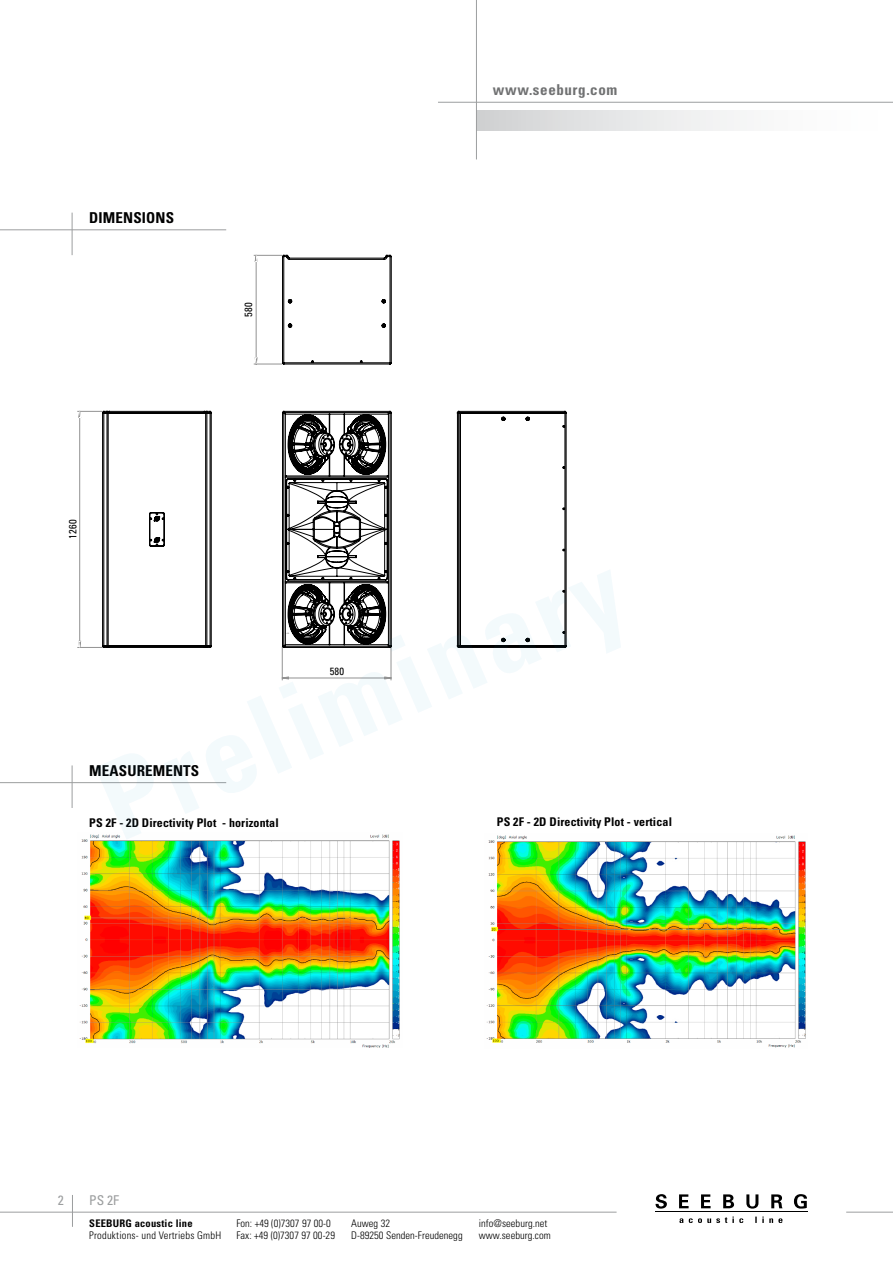
<style>
.page{position:relative;width:893px;height:1263px;background:#fff}
.page>*{position:absolute;margin:0;border:0;box-sizing:border-box;transform-origin:0 0}
.t1{font:700 condensed 15px "Univers";letter-spacing:.01em;color:#000}
.t2{font:700 condensed 15px "Univers";letter-spacing:.04em;color:#707172}
.t3{font:condensed 13.5px "Univers";color:#9c9e9f}
.t4{font:700 condensed 12px "Univers";letter-spacing:.01em;color:#000}
.t5{font:300 condensed 10.5px/12px "Univers";letter-spacing:.005em;color:#000}
.t6{font:700 condensed 10.5px "Univers";letter-spacing:.02em;color:#000}
.t7{font:condensed 10.5px "Univers";letter-spacing:.02em;color:#000}
</style>
<div class="page">
<hr style="left:0;top:782px;width:226px;height:1px;background:#9c9e9f">
<hr style="left:0;top:230px;width:226px;height:1px;background:#9c9e9f">
<hr style="left:72px;top:765px;width:1px;height:43px;background:#9c9e9f">
<hr style="left:72px;top:213px;width:1px;height:42px;background:#9c9e9f">
<hr style="left:0;top:1212px;width:617px;height:1px;background:#9c9e9f">
<hr style="left:846px;top:1212px;width:47px;height:1px;background:#9c9e9f">
<hr style="left:655px;top:1211px;width:152px;height:1px;background:#000">
<svg style="left:679px;top:1216px;width:103px;height:7px"></svg>
<svg style="left:655px;top:1194px;width:12px;height:14px"></svg>
<svg style="left:679px;top:1194px;width:10px;height:14px"></svg>
<svg style="left:701px;top:1194px;width:10px;height:14px"></svg>
<svg style="left:723px;top:1194px;width:11px;height:14px"></svg>
<svg style="left:746px;top:1194px;width:12px;height:14px"></svg>
<svg style="left:771px;top:1194px;width:11px;height:14px"></svg>
<svg style="left:794px;top:1194px;width:13px;height:14px"></svg>
<hr style="left:72px;top:1195px;width:1px;height:32px;background:#9c9e9f">
<div style="left:476px;top:111px;width:417px;height:19px;background:linear-gradient(to right,#d3d5d6,#fff)"></div>
<hr style="left:438px;top:102px;width:455px;height:1px;background:#9c9e9f">
<hr style="left:476px;top:0;width:1px;height:159px;background:#9c9e9f">
<svg style="left:78px;top:410px;width:24px;height:238px"></svg>
<svg style="left:102px;top:255px;width:464px;height:393px"></svg>
<img style="left:79px;top:834px;width:321px;height:214px">
<img style="left:486px;top:835px;width:320px;height:213px">
<h1 class="t1" style="left:89px;top:208px;width:86px">DIMENSIONS</h1>
<p class="t7" style="left:242px;top:317px;width:16px;rotate:-90deg">580</p>
<p class="t7" style="left:66px;top:539px;width:21px;rotate:-90deg">1260</p>
<h1 class="t1" style="left:89px;top:761px;width:111px">MEASUREMENTS</h1>
<p class="t4" style="left:89px;top:816px;width:191px">PS 2F - 2D Directivity Plot - horizontal</p>
<p class="t7" style="left:330px;top:664px;width:16px">580</p>
<p class="t3" style="left:58px;top:1191px;width:7px">2</p>
<p class="t3" style="left:89px;top:1191px;width:31px">PS 2F</p>
<h1 class="t2" style="left:493px;top:81px;width:126px">www.seeburg.com</h1>
<p class="t4" style="left:497px;top:814px;width:177px">PS 2F - 2D Directivity Plot - vertical</p>
<p class="t6" style="left:89px;top:1217px;width:105px">SEEBURG acoustic line</p>
<p class="t5" style="left:89px;top:1229px;width:133px">Produktions- und Vertriebs GmbH</p>
<p class="t5" style="left:236px;top:1217px;width:100px">Fon: +49 (0)7307 97 00-0<br>Fax: +49 (0)7307 97 00-29</p>
<p class="t5" style="left:351px;top:1217px;width:113px">Auweg 32<br>D-89250 Senden-Freudenegg</p>
<p class="t5" style="left:479px;top:1217px;width:73px">info@seeburg.net www.seeburg.com</p>
</div>
